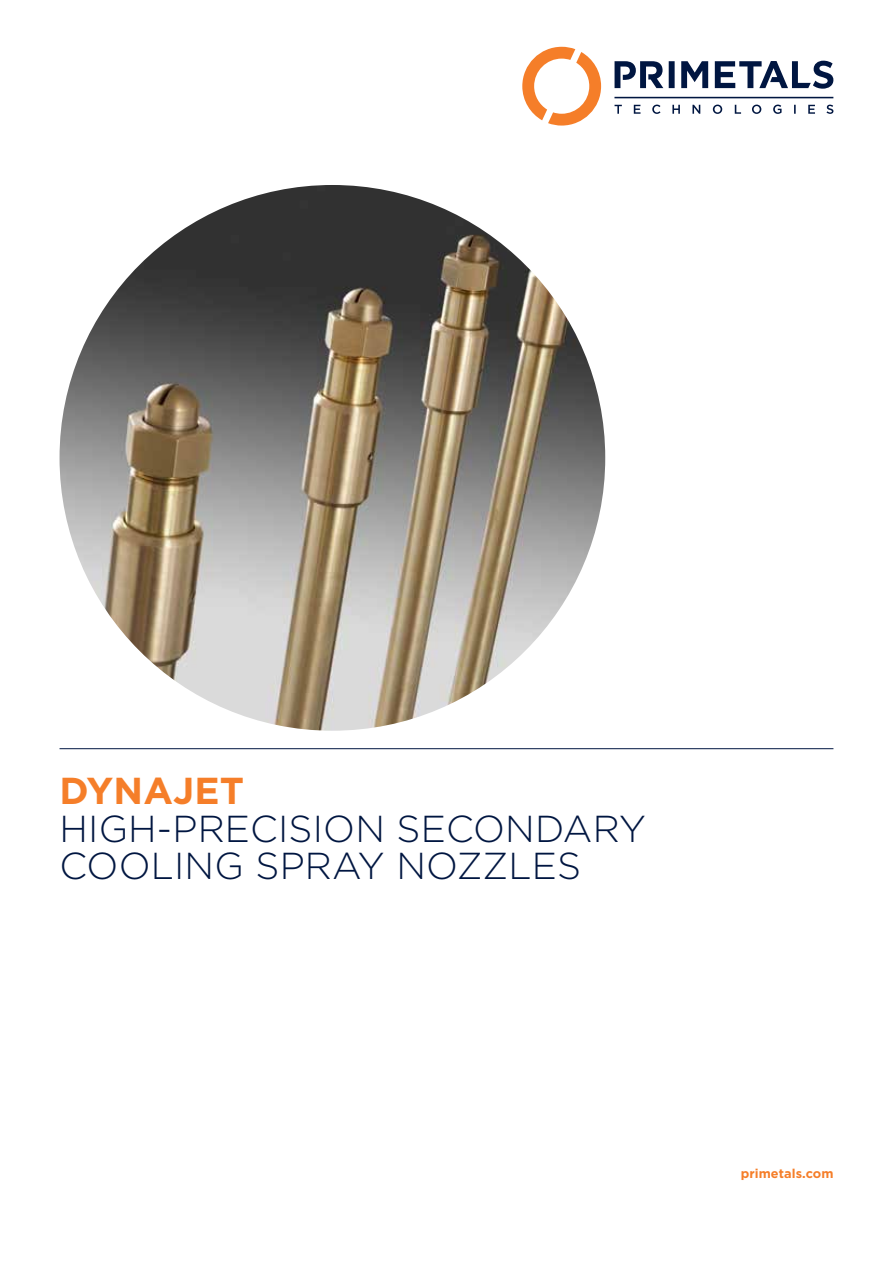
<style>
.page{position:relative;width:893px;height:1263px;background:#fff}
.page>*{position:absolute;margin:0;border:0;box-sizing:border-box;transform-origin:0 0}
.t1{font:300 37.5px/37.5px "Gotham";letter-spacing:.005em;color:#001641}
.t2{font:700 37.5px "Gotham";letter-spacing:.005em;color:#f57e29}
.t3{font:700 12.75px "Gotham";letter-spacing:.005em;color:#f57e29}
</style>
<div class="page">
<svg style="left:522px;top:47px;width:79px;height:79px"></svg>
<svg style="left:614px;top:97px;width:219px;height:1px"></svg>
<svg style="left:615px;top:61px;width:218px;height:28px"></svg>
<svg style="left:614px;top:105px;width:219px;height:9px"></svg>
<hr style="left:60px;top:748px;width:773px;height:1px;background:#001641">
<img style="left:60px;top:185px;width:545px;height:546px;border-radius:273px">
<p class="t2" style="left:60px;top:766px;width:186px">DYNAJET</p>
<p class="t1" style="left:60px;top:809px;width:588px">HIGH-PRECISION SECONDARY<br>COOLING SPRAY NOZZLES</p>
<p class="t3" style="left:741px;top:1165px;width:94px">primetals.com</p>
</div>
